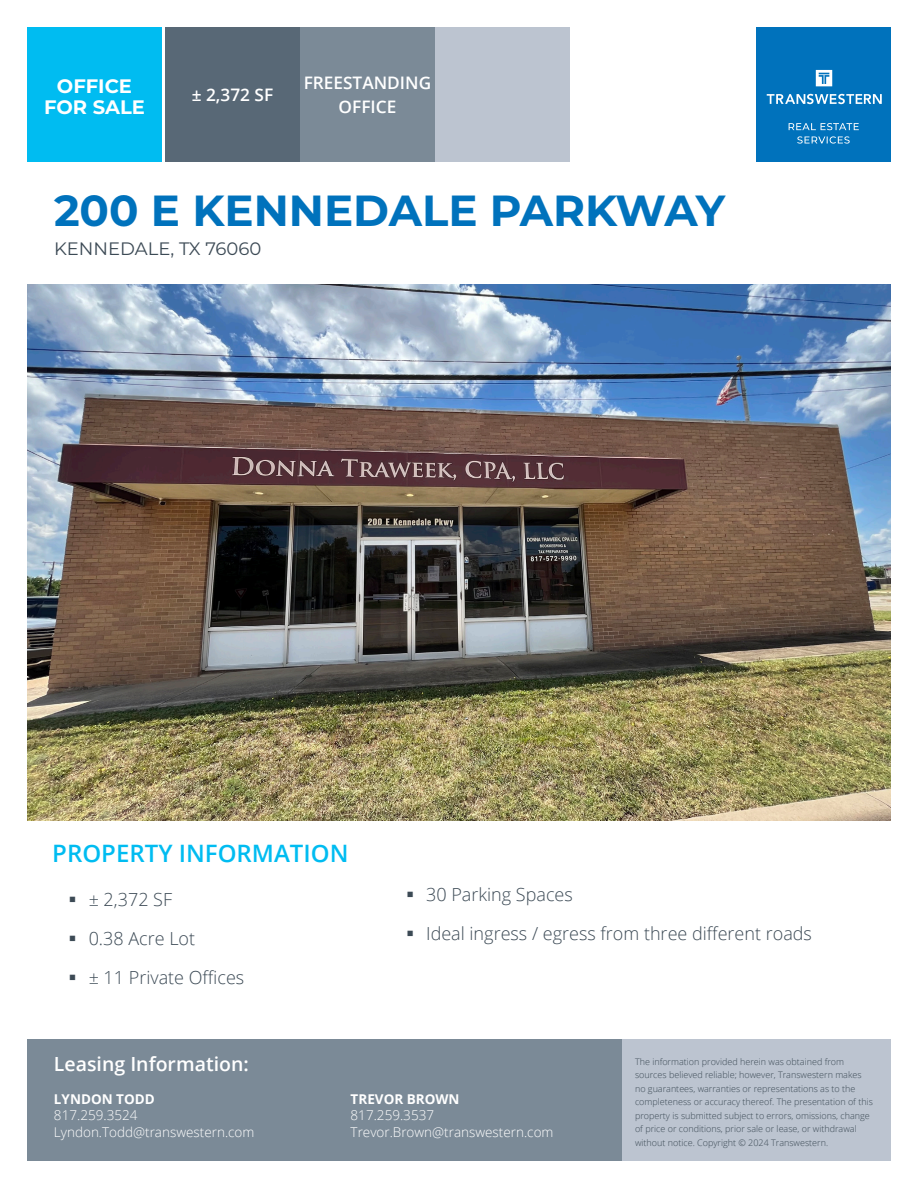
<style>
.page{position:relative;width:918px;height:1188px;background:#fff}
.page>*{position:absolute;margin:0;border:0;box-sizing:border-box;transform-origin:0 0}
.H1{font:700 43.5px "Montserrat";color:#0072bc}
.Subhead{font:600 24px "Open Sans";color:#00bcf1}
.H3-White{font:600 19.5px "Open Sans";color:#fff}
.Main_Header_Box{font:700 19.5px "Montserrat";color:#fff}
.t1{font:300 18px "Open Sans";color:#3c4a55}
.t2{font:18px "Montserrat";color:#3c4a55}
.Secondary_Header_Boxes{font:600 17.25px/24px "Open Sans";color:#fff;text-align:center}
.Broker_Contact_Info{font:300 13.5px "Open Sans";color:#fff}
.Broker_Name{font:700 13.5px "Open Sans";color:#fff}
.Legal{font:300 9px/13.5px "Open Sans";color:#3c4a55}
</style>
<div class="page">
<div style="left:165px;top:27px;width:135px;height:135px;background:#586876"></div>
<div style="left:27px;top:27px;width:135px;height:135px;background:#00bcf1"></div>
<div style="left:756px;top:27px;width:135px;height:135px;background:#0072bc"></div>
<svg style="left:797px;top:136px;width:53px;height:8px"></svg>
<svg style="left:789px;top:123px;width:70px;height:7px"></svg>
<svg style="left:767px;top:94px;width:115px;height:10px"></svg>
<svg style="left:816px;top:70px;width:16px;height:16px"></svg>
<div style="left:300px;top:27px;width:135px;height:135px;background:#7b8a97"></div>
<div style="left:435px;top:27px;width:135px;height:135px;background:#bcc4d0"></div>
<img style="left:27px;top:285px;width:864px;height:536px">
<div style="left:27px;top:1040px;width:595px;height:121px;background:#7b8a97"></div>
<div style="left:623px;top:1040px;width:268px;height:121px;background:#bcc4d0"></div>
<p class="Main_Header_Box" style="left:57px;top:72px;width:77px">OFFICE</p>
<p class="Main_Header_Box" style="left:44px;top:93px;width:102px">FOR SALE</p>
<p class="Secondary_Header_Boxes" style="left:192px;top:82px;width:83px">± 2,372 SF</p>
<p class="Secondary_Header_Boxes" style="left:304px;top:70px;width:129px">FREESTANDING<br>OFFICE</p>
<p class="H1" style="left:54px;top:179px;width:673px">200 E KENNEDALE PARKWAY</p>
<h2 class="t2" style="left:54px;top:236px;width:209px">KENNEDALE, TX 76060</h2>
<p class="Subhead" style="left:52px;top:837px;width:298px">PROPERTY INFORMATION</p>
<p class="t1" style="left:89px;top:887px;width:85px">± 2,372 SF</p>
<p class="t1" style="left:89px;top:926px;width:108px">0.38 Acre Lot</p>
<p class="t1" style="left:89px;top:965px;width:157px">± 11 Private Offices</p>
<p class="t1" style="left:426px;top:882px;width:148px">30 Parking Spaces</p>
<p class="t1" style="left:426px;top:921px;width:387px">Ideal ingress / egress from three different roads</p>
<p class="H3-White" style="left:54px;top:1051px;width:196px">Leasing Information:</p>
<p class="Broker_Name" style="left:54px;top:1089px;width:102px">LYNDON TODD</p>
<p class="Broker_Contact_Info" style="left:54px;top:1106px;width:85px">817.259.3524</p>
<p class="Broker_Contact_Info" style="left:54px;top:1123px;width:202px">Lyndon.Todd@transwestern.com</p>
<p class="Broker_Name" style="left:351px;top:1089px;width:110px">TREVOR BROWN</p>
<p class="Broker_Contact_Info" style="left:351px;top:1106px;width:85px">817.259.3537</p>
<p class="Broker_Contact_Info" style="left:351px;top:1123px;width:204px">Trevor.Brown@transwestern.com</p>
<p class="Legal" style="left:635px;top:1055px;width:239px">The information provided herein was obtained from sources believed reliable; however, Transwestern makes no guarantees, warranties or representations as to the completeness or accuracy thereof. The presentation of this property is submitted subject to errors, omissions, change of price or conditions, prior sale or lease, or withdrawal without notice. Copyright © 2024 Transwestern.</p>
</div>
